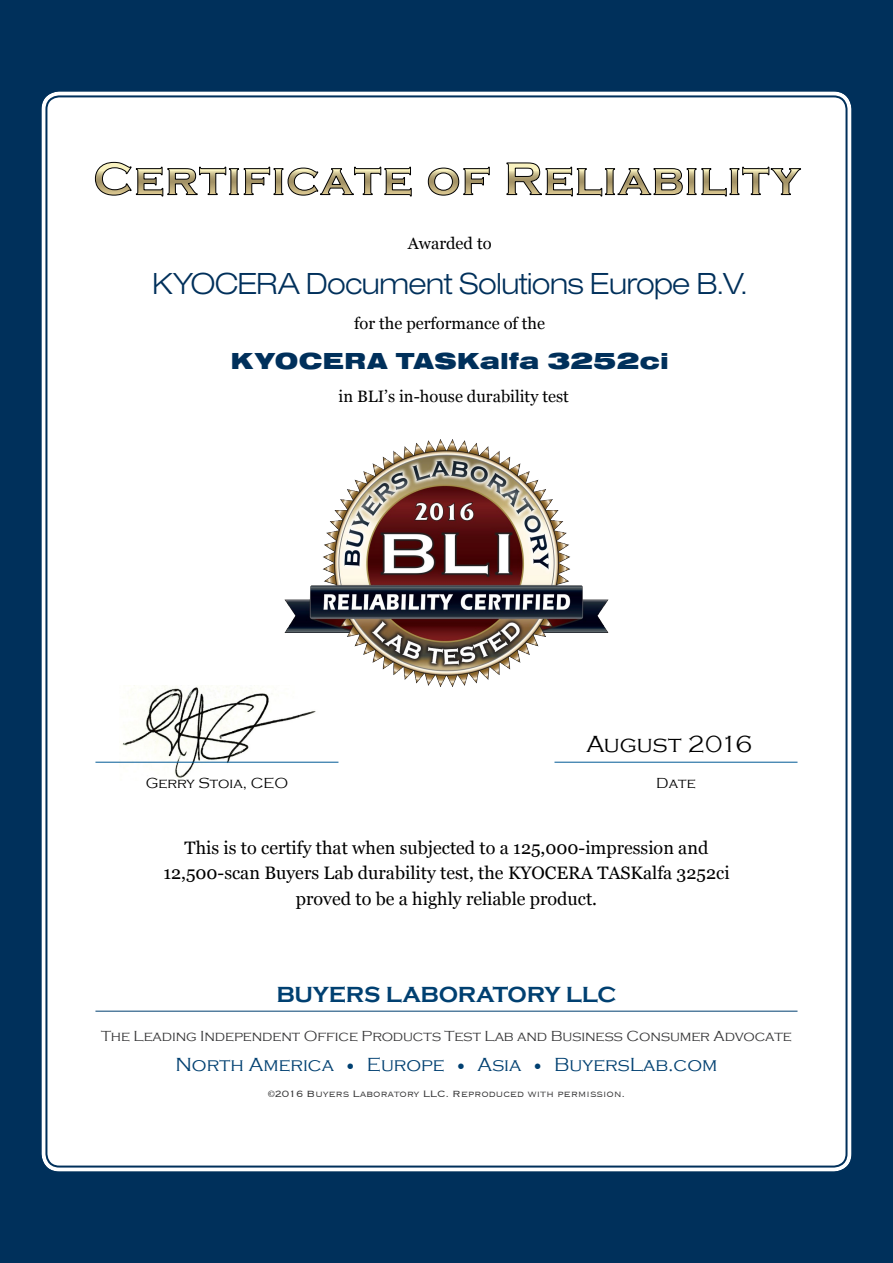
<style>
.page{position:relative;width:893px;height:1263px;background:#00305b}
.page>*{position:absolute;margin:0;border:0;box-sizing:border-box;transform-origin:0 0}
.t1{font:300 31.5px "Nimbus San Ext";letter-spacing:-.05em;color:#00305b}
.t2{font:900 24px "Nimbus San Ext";letter-spacing:.02em;color:#00305b}
.t3{font:300 24px "Copperplate Gothic";color:#000}
.t4{font:700 22.5px "Copperplate Gothic";letter-spacing:-.01em;color:#004071}
.t5{font:300 19.5px "Copperplate Gothic";color:#004071}
.t6{font:18px/25.5px "Georgia";color:#000;text-align:center}
.t7{font:16.5px "Georgia";color:#000}
.t8{font:300 15px "Copperplate Gothic";letter-spacing:-.01em;color:#383839}
.t9{font:300 15px "Copperplate Gothic";color:#000}
.t10{font:12px "Nimbus San";letter-spacing:-.025em;color:#383839}
.t11{font:300 12px "Copperplate";letter-spacing:-.025em;color:#383839}
</style>
<div class="page">
<div style="left:41px;top:91px;width:810px;height:1080px;background:#fff;border-radius:18px"></div>
<div style="left:35px;top:85px;width:822px;height:1092px;border:6px solid #00305b;border-radius:21px"></div>
<img style="left:284px;top:439px;width:325px;height:248px">
<img style="left:347px;top:439px;width:105px;height:61px">
<img style="left:120px;top:685px;width:200px;height:94px">
<svg style="left:94px;top:161px;width:707px;height:36px"></svg>
<hr style="left:95px;top:1011px;width:702px;height:1px;background:#004071">
<hr style="left:554px;top:762px;width:243px;height:1px;background:#005a96">
<hr style="left:95px;top:762px;width:243px;height:1px;background:#005a96">
<p class="t7" style="left:408px;top:234px;width:85px">Awarded to</p>
<h1 class="t1" style="left:152px;top:266px;width:597px">KYOCERA Document Solutions Europe B.V.</h1>
<p class="t7" style="left:354px;top:313px;width:192px">for the performance of the</p>
<h2 class="t2" style="left:231px;top:347px;width:439px">KYOCERA TASKalfa 3252ci</h2>
<p class="t7" style="left:339px;top:386px;width:232px">in BLI’s in-house durability test</p>
<h2 class="t3" style="left:587px;top:731px;width:167px">August 2016</h2>
<p class="t9" style="left:146px;top:775px;width:144px">Gerry Stoia, CEO</p>
<p class="t9" style="left:656px;top:775px;width:41px">Date</p>
<p class="t6" style="left:163px;top:835px;width:568px">This is to certify that when subjected to a 125,000-impression and<br>12,500-scan Buyers Lab durability test, the KYOCERA TASKalfa 3252ci proved to be a highly reliable product.</p>
<p class="t4" style="left:276px;top:982px;width:341px">BUYERS LABORATORY LLC</p>
<p class="t8" style="left:101px;top:1028px;width:692px">The Leading Independent Office Products Test Lab and Business Consumer Advocate</p>
<p class="t5" style="left:176px;top:1054px;width:543px">North America • Europe • Asia • BuyersLab.com</p>
<p class="t10" style="left:257px;top:1087px;width:381px">©2016 Buyers Laboratory LLC. Duplication without permission is prohibited.</p>
<p class="t11" style="left:268px;top:1086px;width:359px">©2016 Buyers Laboratory LLC. Reproduced with permission.</p>
</div>
